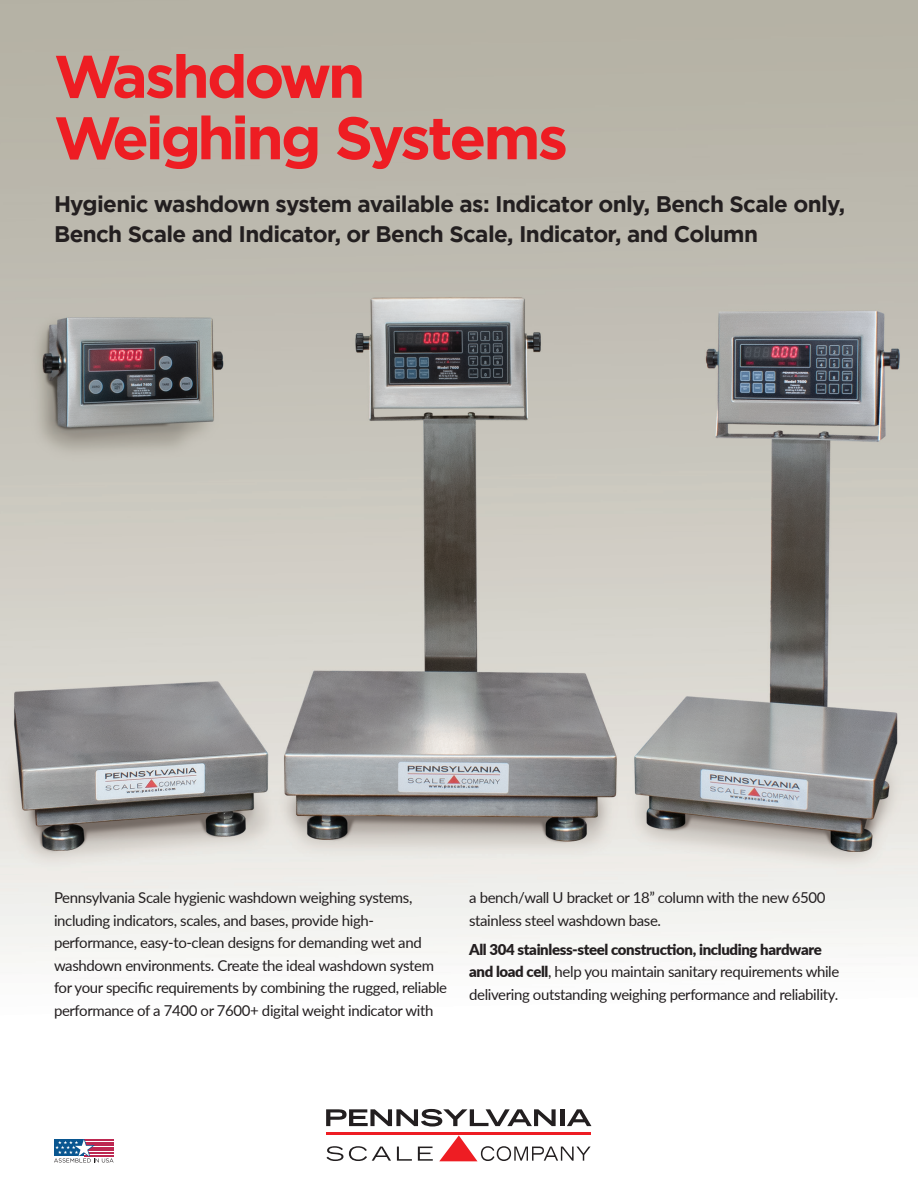
<style>
.page{position:relative;width:918px;height:1188px;background:#fff}
.page>*{position:absolute;margin:0;border:0;box-sizing:border-box;transform-origin:0 0}
.Cover_Headline{font:700 60px/61.5px "Gotham";letter-spacing:-.05em;color:#ee1d23}
.Product_Subheading{font:700 22.5px/30px "Gotham";letter-spacing:-.03em;color:#231f20}
.Cover_Lead_Copy{font:15px/22.5px "Lato";letter-spacing:-.025em;color:#231f20}
.s1{font-weight:900}
</style>
<div class="page">
<img style="left:0;top:0;width:918px;height:1162px">
<svg style="left:54px;top:1139px;width:60px;height:24px"></svg>
<svg style="left:326px;top:1109px;width:230px;height:18px"></svg>
<div style="left:560px;top:1109px;width:5px;height:17px;background:#231f20"></div>
<svg style="left:567px;top:1109px;width:24px;height:17px"></svg>
<svg style="left:326px;top:1146px;width:17px;height:15px"></svg>
<svg style="left:349px;top:1146px;width:42px;height:15px"></svg>
<svg style="left:397px;top:1147px;width:15px;height:14px"></svg>
<svg style="left:418px;top:1147px;width:15px;height:14px"></svg>
<svg style="left:439px;top:1135px;width:152px;height:26px"></svg>
<hr style="left:326px;top:1132px;width:264px;height:2px;background:#ee1d23">
<p class="Cover_Headline" style="left:54px;top:44px;width:516px">Washdown<br>Weighing Systems</p>
<p class="Product_Subheading" style="left:54px;top:188px;width:793px">Hygienic washdown system available as: Indicator only, Bench Scale only,<br>Bench Scale and Indicator, or Bench Scale, Indicator, and Column</p>
<p class="Cover_Lead_Copy" style="left:54px;top:886px;width:395px">Pennsylvania Scale hygienic washdown weighing systems, including indicators, scales, and bases, provide high&shy;performance, easy-to-clean designs for demanding wet and washdown environments. Create the ideal washdown system for your specific requirements by combining the rugged, reliable performance of a 7400 or 7600+ digital weight indicator with</p>
<p class="Cover_Lead_Copy" style="left:469px;top:886px;width:358px">a bench/wall U bracket or 18” column with the new 6500 stainless steel washdown base.</p>
<p class="Cover_Lead_Copy" style="left:469px;top:937px;width:372px"><span class="s1">All 304 stainless-steel construction, including hardware and load cell</span>, help you maintain sanitary requirements while delivering outstanding weighing performance and reliability.</p>
</div>
